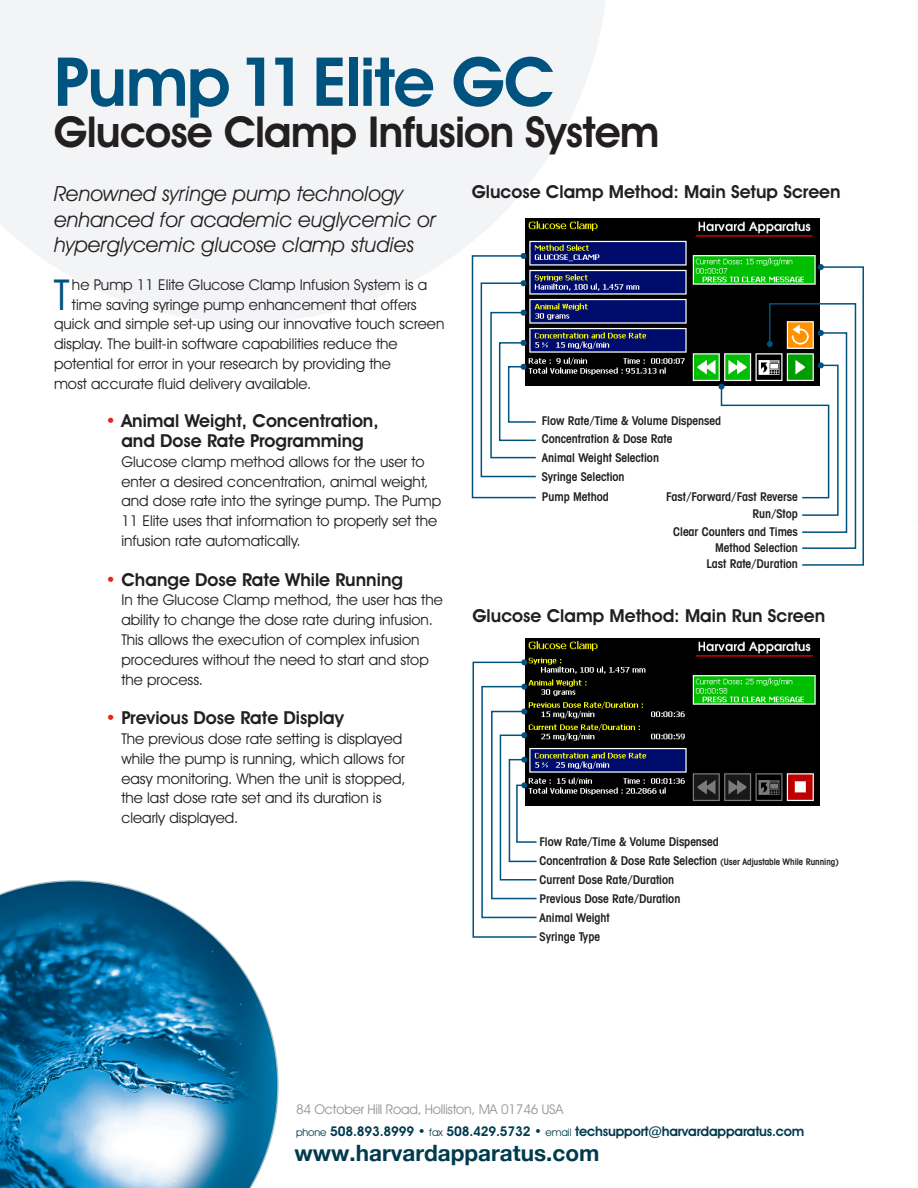
<style>
.page{position:relative;width:918px;height:1188px;background:#fff}
.page>*{position:absolute;margin:0;border:0;box-sizing:border-box;transform-origin:0 0}
.t1{font:600 67.8px "Avant Garde IT Cby BT";letter-spacing:-.02em;color:#00527f}
.t2{font:600 42.9px "Avant Garde IT Cby BT";letter-spacing:-.02em;color:#231f20}
.t3{font:42.9px "Avant Garde IT Cby BT";color:#00527f}
.NEW_Body_Bullet{font:700 22.5px "Helvetica Neue";color:#003b4d}
.t4{font:italic 21px/25.8px "Avant Garde IT Cby BT";color:#231f20}
.t5{font:600 18px/19.8px "Avant Garde IT Cby BT";color:#231f20;text-align:center}
.t6{font:15px/19.8px "Avant Garde IT Cby BT";color:#231f20}
.NEW_Body_Bullet-2{font:600 13.5px "Avant Garde IT Cby BT";letter-spacing:-.015em;color:#003b4d}
.NEW_Body_Bullet-3{font:13.5px "Avant Garde IT Cby BT";letter-spacing:-.015em;color:#939598}
.t7{font:600 condensed 12px "Avant Garde IT Cby BT";color:#231f20}
.s1{color:#e72419}
.s2{font-size:9px}
.s3{font-weight:400;font-size:10.5px}
.s4{font-weight:700}
</style>
<div class="page">
<svg style="left:0;top:0;width:606px;height:322px;fill:#f3f4f6"></svg>
<svg style="left:0;top:880px;width:279px;height:308px"></svg>
<img style="left:525px;top:218px;width:295px;height:167px">
<svg style="left:471px;top:253px;width:66px;height:246px"></svg>
<svg style="left:718px;top:264px;width:146px;height:302px"></svg>
<img style="left:525px;top:639px;width:295px;height:166px">
<svg style="left:472px;top:659px;width:66px;height:279px"></svg>
<p class="t1" style="left:54px;top:41px;width:502px">Pump 11 Elite GC</p>
<p class="t2" style="left:54px;top:106px;width:607px">Glucose Clamp Infusion System</p>
<p class="t4" style="left:54px;top:180px;width:384px">Renowned syringe pump technology enhanced for academic euglycemic or hyperglycemic glucose clamp studies</p>
<p class="t5" style="left:472px;top:182px;width:370px">Glucose Clamp Method: Main Setup Screen</p>
<p class="t3" style="left:54px;top:268px;width:17px">T</p>
<p class="t6" style="left:72px;top:274px;width:357px">he Pump 11 Elite Glucose Clamp Infusion System is a</p>
<p class="t6" style="left:72px;top:294px;width:346px">time saving syringe pump enhancement that offers</p>
<p class="t6" style="left:54px;top:314px;width:392px">quick and simple set-up using our innovative touch screen</p>
<p class="t6" style="left:54px;top:334px;width:345px">display. The built-in software capabilities reduce the</p>
<p class="t6" style="left:54px;top:354px;width:338px">potential for error in your research by providing the</p>
<p class="t6" style="left:54px;top:373px;width:259px">most accurate fluid delivery available.</p>
<p class="t5" style="left:106px;top:411px;width:275px"><span class="s1">•</span> Animal Weight, Concentration, and Dose Rate Programming</p>
<p class="t6" style="left:121px;top:451px;width:321px">Glucose clamp method allows for the user to enter a desired concentration, animal weight, and dose rate into the syringe pump. The Pump 11 Elite uses that information to properly set the infusion rate automatically.</p>
<p class="t5" style="left:106px;top:569px;width:299px"><span class="s1">•</span> Change Dose Rate While Running</p>
<p class="t6" style="left:121px;top:590px;width:323px">In the Glucose Clamp method, the user has the ability to change the dose rate during infusion.<br>This allows the execution of complex infusion procedures without the need to start and stop the process.</p>
<p class="t5" style="left:106px;top:708px;width:240px"><span class="s1">•</span> Previous Dose Rate Display</p>
<p class="t6" style="left:121px;top:729px;width:286px">The previous dose rate setting is displayed while the pump is running, which allows for easy monitoring. When the unit is stopped, the last dose rate set and its duration is clearly displayed.</p>
<p class="t7" style="left:542px;top:414px;width:181px">Flow Rate/Time &amp; Volume Dispensed</p>
<p class="t7" style="left:542px;top:431px;width:132px">Concentration &amp; Dose Rate</p>
<p class="t7" style="left:542px;top:450px;width:119px">Animal Weight Selection</p>
<p class="t7" style="left:542px;top:469px;width:84px">Syringe Selection</p>
<p class="t7" style="left:666px;top:489px;width:133px">Fast/Forward/Fast Reverse</p>
<p class="t7" style="left:752px;top:506px;width:47px">Run/Stop</p>
<p class="t7" style="left:673px;top:524px;width:126px">Clear Counters and Times</p>
<p class="t7" style="left:715px;top:541px;width:84px">Method Selection</p>
<p class="t7" style="left:706px;top:557px;width:93px">Last Rate/Duration</p>
<p class="t5" style="left:472px;top:605px;width:354px">Glucose Clamp Method: Main Run Screen</p>
<p class="t7" style="left:542px;top:490px;width:68px">Pump Method</p>
<p class="t7" style="left:540px;top:835px;width:181px">Flow Rate/Time &amp; Volume Dispensed</p>
<p class="t7" style="left:540px;top:854px;width:301px">Concentration &amp; Dose Rate Selection <span class="s2">(User Adjustable While Running)</span></p>
<p class="t7" style="left:540px;top:873px;width:136px">Current Dose Rate/Duration</p>
<p class="t7" style="left:540px;top:892px;width:142px">Previous Dose Rate/Duration</p>
<p class="t7" style="left:540px;top:911px;width:72px">Animal Weight</p>
<p class="t7" style="left:540px;top:929px;width:62px">Syringe Type</p>
<p class="NEW_Body_Bullet-3" style="left:296px;top:1101px;width:269px">84 October Hill Road, Holliston, MA 01746 USA</p>
<p class="NEW_Body_Bullet-2" style="left:296px;top:1123px;width:510px"><span class="s3">phone</span> 508.893.8999 • <span class="s3">fax</span> 508.429.5732 <span class="s4">•</span> <span class="s3">email</span> techsupport@harvardapparatus.com</p>
<p class="NEW_Body_Bullet" style="left:295px;top:1139px;width:306px">www.harvardapparatus.com</p>
</div>
